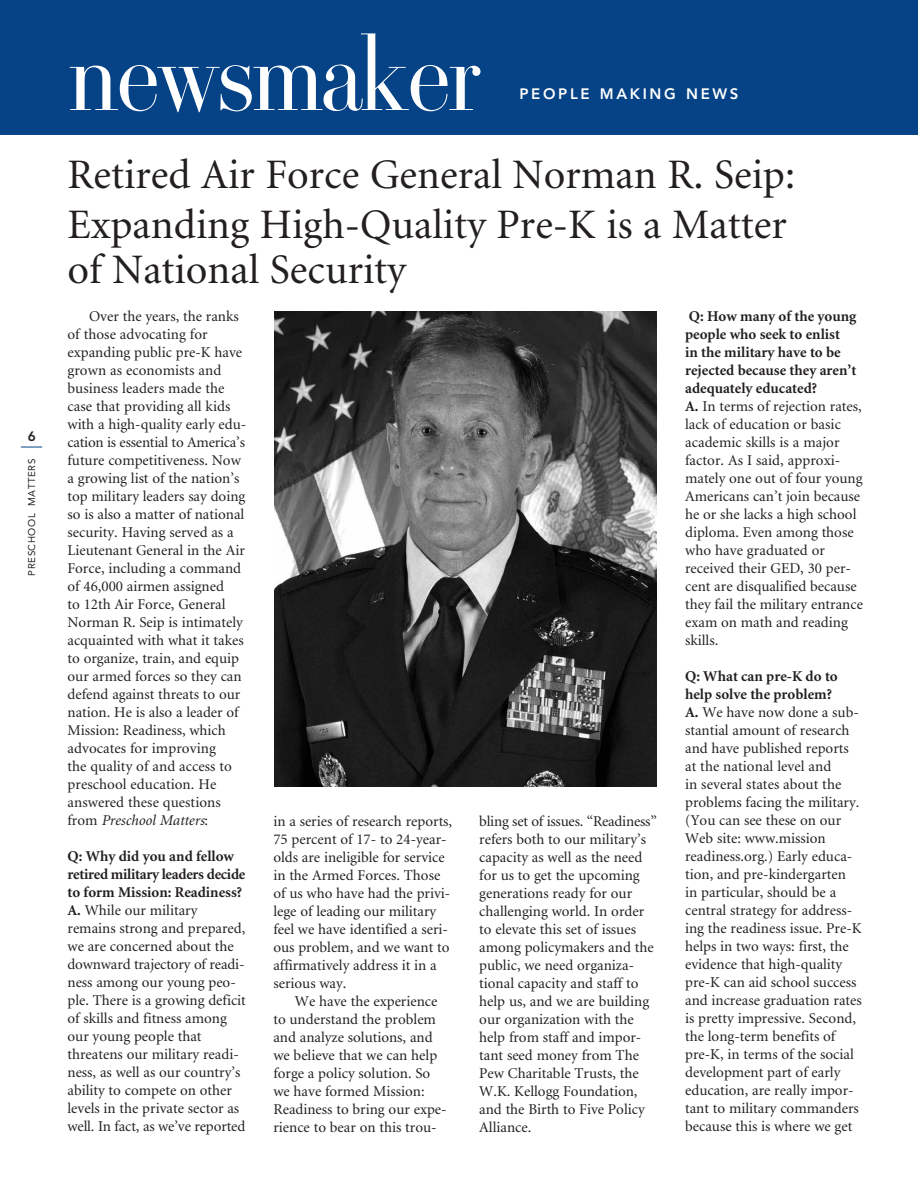
<style>
.page{position:relative;width:918px;height:1188px;background:#fff}
.page>*{position:absolute;margin:0;border:0;box-sizing:border-box;transform-origin:0 0}
.t1{font:120px "Didot Display Regular Tdi";letter-spacing:-.02em;color:#fff}
.t2{font:42px/50.4px "Minion";color:#231f20}
.t3{font:15px/18px "Minion";color:#231f20}
.t4{font:800 15px "Avenir";letter-spacing:.175em;color:#fff}
.t5{font:800 13.5px "Avenir";color:#231f20}
.t6{font:9.75px "Avenir";letter-spacing:.055em;color:#231f20}
.s1{font-style:italic}
.s2{font-weight:700}
</style>
<div class="page">
<svg style="left:21px;top:447px;width:21px;height:1px"></svg>
<div style="left:0;top:0;width:918px;height:135px;background:#054286"></div>
<img style="left:275px;top:312px;width:382px;height:475px">
<p class="t5" style="left:28px;top:431px;width:9px">6</p>
<p class="t6" style="left:28px;top:576px;width:118px;rotate:-90deg">PRESCHOOL MATTERS</p>
<h1 class="t1" style="left:68px;top:-2px;width:414px">newsmaker</h1>
<p class="t4" style="left:519px;top:88px;width:221px">PEOPLE MAKING NEWS</p>
<h2 class="t2" style="left:67px;top:153px;width:729px">Retired Air Force General Norman R. Seip:<br>Expanding High-Quality Pre-K is a Matter</h2>
<h2 class="t2" style="left:68px;top:248px;width:340px">of National Security</h2>
<p class="t3" style="left:67px;top:309px;width:180px;text-indent:22px">Over the years, the ranks of those advocating for expanding public pre-K have grown as economists and business leaders made the case that providing all kids with a high-quality early edu&shy;cation is essential to America’s future competitiveness. Now a growing list of the nation’s top military leaders say doing so is also a matter of national security. Having served as a<br>Lieutenant General in the Air<br>Force, including a command of 46,000 airmen assigned<br>to 12th Air Force, General<br>Norman R. Seip is intimately acquainted with what it takes to organize, train, and equip our armed forces so they can defend against threats to our nation. He is also a leader of<br>Mission: Readiness, which advocates for improving<br>the quality of and access to preschool education. He answered these questions from <span class="s1">Preschool Matters</span>:</p>
<p class="t3" style="left:67px;top:849px;width:180px"><span class="s2">Q: Why did you and fellow retired military leaders decide to form Mission: Readiness?<br>A.</span> While our military remains strong and prepared, we are concerned about the downward trajectory of readi&shy;ness among our young peo&shy;ple. There is a growing deficit of skills and fitness among our young people that threatens our military readi&shy;ness, as well as our country’s ability to compete on other levels in the private sector as well. In fact, as we’ve reported</p>
<p class="t3" style="left:685px;top:309px;width:179px"><span class="s2">Q: How many of the young people who seek to enlist<br>in the military have to be rejected because they aren’t adequately educated?<br>A.</span> In terms of rejection rates, lack of education or basic academic skills is a major factor. As I said, approxi&shy;mately one out of four young<br>Americans can’t join because he or she lacks a high school diploma. Even among those who have graduated or received their GED, 30 per&shy;cent are disqualified because they fail the military entrance exam on math and reading skills.</p>
<p class="t3" style="left:685px;top:669px;width:178px"><span class="s2">Q: What can pre-K do to help solve the problem?<br>A.</span> We have now done a sub&shy;stantial amount of research and have published reports at the national level and<br>in several states about the problems facing the military. (You can see these on our<br>Web site: www.mission readiness.org.) Early educa&shy;tion, and pre-kindergarten in particular, should be a central strategy for address&shy;ing the readiness issue. Pre-K helps in two ways: first, the evidence that high-quality pre-K can aid school success and increase graduation rates is pretty impressive. Second, the long-term benefits of pre-K, in terms of the social development part of early education, are really impor&shy;tant to military commanders because this is where we get</p>
<p class="t3" style="left:479px;top:813px;width:179px">bling set of issues. “Readiness” refers both to our military’s capacity as well as the need for us to get the upcoming generations ready for our challenging world. In order to elevate this set of issues among policymakers and the public, we need organiza&shy;tional capacity and staff to help us, and we are building our organization with the help from staff and impor&shy;tant seed money from The<br>Pew Charitable Trusts, the<br>W.K. Kellogg Foundation, and the Birth to Five Policy<br>Alliance.</p>
<p class="t3" style="left:273px;top:813px;width:180px">in a series of research reports,<br>75 percent of 17- to 24-year&shy;olds are ineligible for service in the Armed Forces. Those of us who have had the privi&shy;lege of leading our military feel we have identified a seri&shy;ous problem, and we want to affirmatively address it in a serious way.</p>
<p class="t3" style="left:273px;top:993px;width:175px;text-indent:22px">We have the experience to understand the problem and analyze solutions, and we believe that we can help forge a policy solution. So we have formed Mission:<br>Readiness to bring our expe&shy;rience to bear on this trou-</p>
</div>
